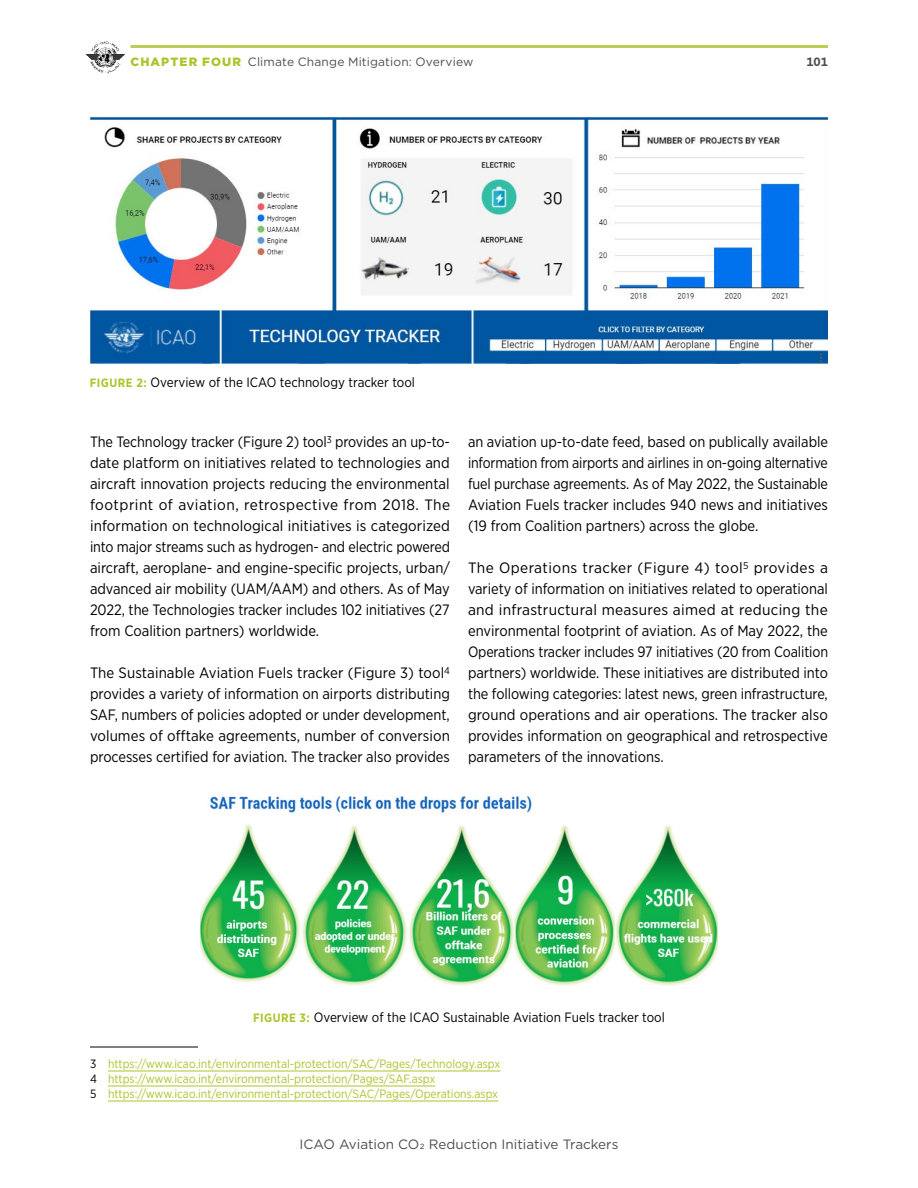
<style>
.page{position:relative;width:918px;height:1188px;background:#fff}
.page>*{position:absolute;margin:0;border:0;box-sizing:border-box;transform-origin:0 0}
.Body{font:15px/21px "Gotham Narrow";color:#000;text-align:justify}
.Body-2{font:15px/21px "Gotham Narrow";color:#000;text-align:justify;scale:1.05 1}
.fig_capt_no_loc{font:13.5px "Gotham Narrow";color:#000}
.t1{font:13.5px "Gotham";color:#4d4d4f}
.FN{font:12px "Gotham Narrow";color:#adc32b}
.t2{font:12px "Gotham";letter-spacing:.015em;color:#4d4d4f}
.t3{font:700 12px "Gotham";color:#4d4d4f}
.s1{font-weight:900;color:#adc32b}
.s2{font-weight:700;font-size:12px;color:#adc32b}
.s3{color:#000}
</style>
<div class="page">
<svg style="left:86px;top:41px;width:39px;height:33px"></svg>
<hr style="left:130px;top:45px;width:698px;height:3px;background:#bbcd56">
<hr style="left:90px;top:1047px;width:108px;height:1px;background:#000">
<hr style="left:108px;top:1071px;width:392px;height:1px;background:#adc32b">
<hr style="left:108px;top:1086px;width:327px;height:1px;background:#adc32b">
<hr style="left:108px;top:1101px;width:390px;height:1px;background:#adc32b">
<img style="left:90px;top:117px;width:738px;height:246px">
<img style="left:201px;top:796px;width:516px;height:190px">
<p class="t2" style="left:130px;top:54px;width:344px"><span class="s1">CHAPTER FOUR</span> Climate Change Mitigation: Overview</p>
<p class="t3" style="left:806px;top:54px;width:23px">101</p>
<p class="fig_capt_no_loc" style="left:90px;top:374px;width:327px"><span class="s2">FIGURE 2:</span> Overview of the ICAO technology tracker tool</p>
<p class="Body" style="left:90px;top:431px;width:362px">The Technology tracker (Figure 2) tool<sup>3</sup> provides an up-to&shy;date platform on initiatives related to technologies and aircraft innovation projects reducing the environmental footprint of aviation, retrospective from 2018. The information on technological initiatives is categorized into major streams such as hydrogen- and electric powered aircraft, aeroplane- and engine-specific projects, urban/ advanced air mobility (UAM/AAM) and others. As of May 2022, the Technologies tracker includes 102 initiatives (27 from Coalition partners) worldwide.</p>
<p class="Body" style="left:90px;top:662px;width:362px">The Sustainable Aviation Fuels tracker (Figure 3) tool<sup>4 </sup>provides a variety of information on airports distributing SAF, numbers of policies adopted or under development, volumes of offtake agreements, number of conversion processes certified for aviation. The tracker also provides</p>
<p class="Body" style="left:468px;top:431px;width:362px">an aviation up-to-date feed, based on publically available information from airports and airlines in on-going alternative fuel purchase agreements. As of May 2022, the Sustainable Aviation Fuels tracker includes 940 news and initiatives (19 from Coalition partners) across the globe.</p>
<p class="Body-2" style="left:468px;top:557px;width:345px">The Operations tracker (Figure 4) tool<sup>5</sup> provides a variety of information on initiatives related to operational and infrastructural measures aimed at reducing the environmental footprint of aviation. As of May 2022, the Operations tracker includes 97 initiatives (20 from Coalition partners) worldwide. These initiatives are distributed into the following categories: latest news, green infrastructure, ground operations and air operations. The tracker also provides information on geographical and retrospective parameters of the innovations.</p>
<p class="fig_capt_no_loc" style="left:253px;top:1008px;width:413px"><span class="s2">FIGURE 3:</span> Overview of the ICAO Sustainable Aviation Fuels tracker tool</p>
<p class="FN" style="left:90px;top:1056px;width:412px"><span class="s3">3</span> https://www.icao.int/environmental-protection/SAC/Pages/Technology.aspx</p>
<p class="FN" style="left:90px;top:1071px;width:347px"><span class="s3">4</span> https://www.icao.int/environmental-protection/Pages/SAF.aspx</p>
<p class="FN" style="left:90px;top:1086px;width:410px"><span class="s3">5</span> https://www.icao.int/environmental-protection/SAC/Pages/Operations.aspx</p>
<p class="t1" style="left:300px;top:1136px;width:320px">ICAO Aviation CO2 Reduction Initiative Trackers</p>
</div>
